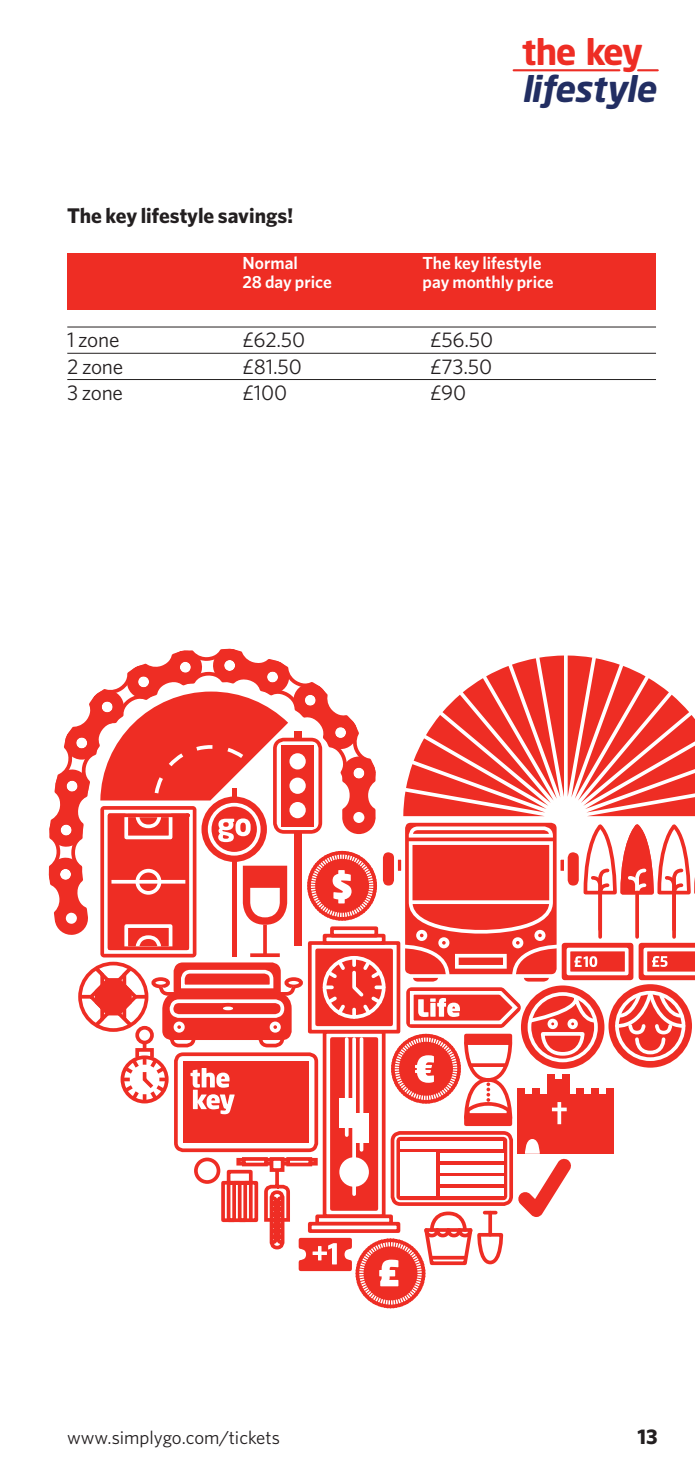
<style>
.page{position:relative;width:695px;height:1482px;background:#fff}
.page>*{position:absolute;margin:0;border:0;box-sizing:border-box;transform-origin:0 0}
.t1{font:italic 700 35.25px "Neo Sans";letter-spacing:-.02em;color:#222e62}
.t2{font:700 35.25px "Neo Sans";letter-spacing:-.045em;color:#ee2d24}
.t3{font:21.25px "Whitney";letter-spacing:-.01em;color:#231f20}
.t4{font:700 21.25px "Whitney";color:#231f20}
.t5{font:18.75px "Whitney";letter-spacing:-.005em;color:#231f20}
.t6{font:600 17.5px "Whitney";color:#fff}
</style>
<div class="page">
<div style="left:67px;top:253px;width:588px;height:57px;background:#ee2d24"></div>
<hr style="left:67px;top:326px;width:588px;height:1px;background:#231f20">
<hr style="left:67px;top:353px;width:588px;height:1px;background:#231f20">
<hr style="left:67px;top:379px;width:588px;height:1px;background:#231f20">
<hr style="left:513px;top:69px;width:106px;height:2px;background:#ee2d24">
<hr style="left:637px;top:69px;width:20px;height:2px;background:#ee2d24">
<div style="left:381px;top:850px;width:15px;height:37px;background:#ee2d24;border-radius:7px"></div>
<div style="left:379px;top:848px;width:18px;height:41px;border:4px solid #fff;border-radius:7px"></div>
<div style="left:183px;top:1061px;width:126px;height:81px;background:#ee2d24"></div>
<div style="left:174px;top:1052px;width:144px;height:100px;border:4px solid #ee2d24;border-radius:7px"></div>
<svg style="left:190px;top:1068px;width:44px;height:46px"></svg>
<svg style="left:378px;top:1049px;width:1px;height:106px"></svg>
<div style="left:322px;top:1029px;width:63px;height:189px;border:4px solid #ee2d24"></div>
<div style="left:332px;top:1039px;width:44px;height:169px;background:#ee2d24"></div>
<div style="left:330px;top:1037px;width:48px;height:173px;border:4px solid #ee2d24"></div>
<div style="left:317px;top:950px;width:74px;height:74px;background:#ee2d24"></div>
<div style="left:315px;top:948px;width:78px;height:78px;border:4px solid #ee2d24"></div>
<div style="left:322px;top:933px;width:63px;height:11px;border:4px solid #ee2d24"></div>
<hr style="left:345px;top:1039px;width:3px;height:96px;background:#fff">
<div style="left:339px;top:1098px;width:15px;height:29px;background:#fff"></div>
<svg style="left:359px;top:1049px;width:4px;height:100px"></svg>
<div style="left:354px;top:1112px;width:15px;height:30px;background:#fff"></div>
<svg style="left:352px;top:1049px;width:4px;height:106px"></svg>
<div style="left:466px;top:1116px;width:44px;height:8px;background:#ee2d24"></div>
<div style="left:464px;top:1115px;width:48px;height:11px;border:4px solid #ee2d24"></div>
<div style="left:135px;top:1048px;width:19px;height:11px;border:4px solid #ee2d24"></div>
<svg style="left:120px;top:1055px;width:49px;height:48px"></svg>
<svg style="left:390px;top:655px;width:304px;height:465px"></svg>
<div style="left:396px;top:1136px;width:111px;height:64px;background:#ee2d24;border-radius:4px"></div>
<div style="left:400px;top:1140px;width:103px;height:8px;background:#fff"></div>
<div style="left:440px;top:1152px;width:63px;height:8px;background:#fff"></div>
<div style="left:400px;top:1152px;width:36px;height:44px;background:#fff"></div>
<div style="left:390px;top:1131px;width:123px;height:74px;border:4px solid #ee2d24;border-radius:8px"></div>
<div style="left:517px;top:1094px;width:67px;height:59px;background:#ee2d24"></div>
<div style="left:517px;top:1088px;width:7px;height:13px;background:#ee2d24"></div>
<div style="left:532px;top:1088px;width:7px;height:13px;background:#ee2d24"></div>
<div style="left:547px;top:1074px;width:7px;height:13px;background:#ee2d24"></div>
<div style="left:561px;top:1074px;width:8px;height:13px;background:#ee2d24"></div>
<div style="left:576px;top:1088px;width:8px;height:13px;background:#ee2d24"></div>
<div style="left:591px;top:1088px;width:7px;height:13px;background:#ee2d24"></div>
<div style="left:606px;top:1088px;width:7px;height:13px;background:#ee2d24"></div>
<div style="left:547px;top:1079px;width:22px;height:23px;background:#ee2d24"></div>
<svg style="left:517px;top:1139px;width:54px;height:78px"></svg>
<svg style="left:551px;top:1107px;width:15px;height:4px"></svg>
<svg style="left:557px;top:1102px;width:4px;height:22px"></svg>
<div style="left:576px;top:1094px;width:37px;height:59px;background:#ee2d24"></div>
<svg style="left:48px;top:648px;width:336px;height:401px"></svg>
<svg style="left:219px;top:1155px;width:286px;height:154px"></svg>
<div style="left:194px;top:1157px;width:26px;height:26px;border:4px solid #ee2d24;border-radius:50%"></div>
<h1 class="t2" style="left:521px;top:30px;width:122px">the key</h1>
<h1 class="t1" style="left:521px;top:66px;width:135px">lifestyle</h1>
<p class="t4" style="left:67px;top:207px;width:228px">The key lifestyle savings!</p>
<p class="t6" style="left:242px;top:256px;width:57px">Normal</p>
<p class="t6" style="left:422px;top:256px;width:120px">The key lifestyle</p>
<p class="t6" style="left:242px;top:276px;width:91px">28 day price</p>
<p class="t6" style="left:422px;top:276px;width:133px">pay monthly price</p>
<p class="t3" style="left:67px;top:332px;width:54px">1 zone</p>
<p class="t3" style="left:242px;top:332px;width:64px">£62.50</p>
<p class="t3" style="left:430px;top:332px;width:65px">£56.50</p>
<p class="t3" style="left:67px;top:358px;width:57px">2 zone</p>
<p class="t3" style="left:242px;top:358px;width:61px">£81.50</p>
<p class="t3" style="left:430px;top:358px;width:64px">£73.50</p>
<p class="t3" style="left:67px;top:385px;width:57px">3 zone</p>
<p class="t3" style="left:242px;top:385px;width:46px">£100</p>
<p class="t3" style="left:430px;top:385px;width:38px">£90</p>
<p class="t5" style="left:67px;top:1430px;width:214px">www.simplygo.com/tickets</p>
<p class="t4" style="left:637px;top:1428px;width:22px">13</p>
</div>
